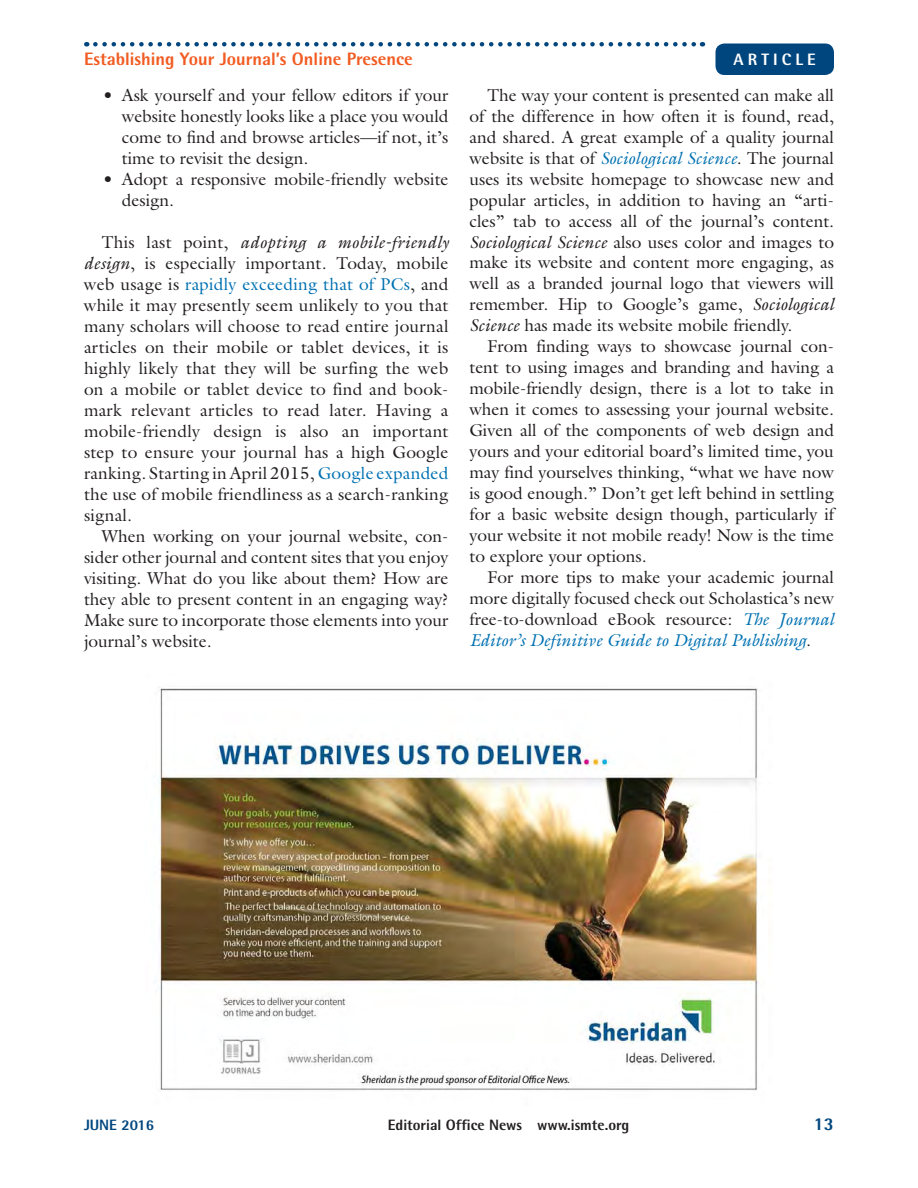
<style>
.page{position:relative;width:918px;height:1188px;background:#fff}
.page>*{position:absolute;margin:0;border:0;box-sizing:border-box;transform-origin:0 0}
.t1{font:800 18px "Rotis Semi Sans Std";color:#f25b21}
.t2{font:800 18px "Rotis Semi Sans Std";color:#00467e}
.TX{font:17.25px/21px "Galliard";color:#231f20;text-align:justify}
.t3{font:800 16.5px "Rotis Semi Sans Std";letter-spacing:.25em;color:#fff}
.t4{font:800 15px "Rotis Semi Sans Std";color:#231f20}
.t5{font:800 15px "Rotis Semi Sans Std";color:#00467e}
.s1{font-style:italic}
.s2{color:#0071b2}
.s3{font-style:italic;color:#0071b2}
</style>
<div class="page">
<div style="left:716px;top:44px;width:118px;height:31px;background:#00467e;border-radius:9px"></div>
<svg style="left:95px;top:42px;width:608px;height:5px"></svg>
<img style="left:158px;top:687px;width:600px;height:404px">
<p class="t1" style="left:84px;top:48px;width:330px">Establishing Your Journal’s Online Presence</p>
<p class="t3" style="left:734px;top:49px;width:84px">ARTICLE</p>
<p class="TX" style="left:122px;top:84px;width:328px;text-indent:-19px">• Ask yourself and your fellow editors if your website honestly looks like a place you would come to find and browse articles—if not, it’s time to revisit the design.</p>
<p class="TX" style="left:122px;top:168px;width:328px;text-indent:-19px">• Adopt a responsive mobile-friendly website design.</p>
<p class="TX" style="left:84px;top:231px;width:366px;text-indent:18px">This last point, <span class="s1">adopting a mobile-friendly design</span>, is especially important. Today, mobile web usage is <span class="s2">rapidly exceeding that of PCs</span>, and while it may presently seem unlikely to you that many scholars will choose to read entire journal articles on their mobile or tablet devices, it is highly likely that they will be surfing the web on a mobile or tablet device to find and book&shy;mark relevant articles to read later. Having a mobile-friendly design is also an important step to ensure your journal has a high Google ranking. Starting in April 2015, <span class="s2">Google expanded </span>the use of mobile friendliness as a search-ranking signal.</p>
<p class="TX" style="left:84px;top:525px;width:366px;text-indent:18px">When working on your journal website, con&shy;sider other journal and content sites that you enjoy visiting. What do you like about them? How are they able to present content in an engaging way?<br>Make sure to incorporate those elements into your journal’s website.</p>
<p class="TX" style="left:470px;top:84px;width:366px;text-indent:18px">The way your content is presented can make all of the difference in how often it is found, read, and shared. A great example of a quality journal website is that of <span class="s3">Sociological Science</span>. The journal uses its website homepage to showcase new and popular articles, in addition to having an “arti&shy;cles” tab to access all of the journal’s content.<br><span class="s1">Sociological Science</span> also uses color and images to make its website and content more engaging, as well as a branded journal logo that viewers will remember. Hip to Google’s game, <span class="s1">Sociological Science</span> has made its website mobile friendly.</p>
<p class="TX" style="left:470px;top:336px;width:366px;text-indent:18px">From finding ways to showcase journal con&shy;tent to using images and branding and having a mobile-friendly design, there is a lot to take in when it comes to assessing your journal website.<br>Given all of the components of web design and yours and your editorial board’s limited time, you may find yourselves thinking, “what we have now is good enough.” Don’t get left behind in settling for a basic website design though, particularly if your website it not mobile ready! Now is the time to explore your options.</p>
<p class="TX" style="left:470px;top:567px;width:366px;text-indent:18px">For more tips to make your academic journal more digitally focused check out Scholastica’s new free-to-download eBook resource: <span class="s3">The Journal Editor’s Definitive Guide to Digital Publishing</span>.</p>
<p class="t5" style="left:84px;top:1115px;width:72px">JUNE 2016</p>
<p class="t4" style="left:388px;top:1115px;width:243px">Editorial Office News www.ismte.org</p>
<p class="t2" style="left:814px;top:1112px;width:22px">13</p>
</div>
